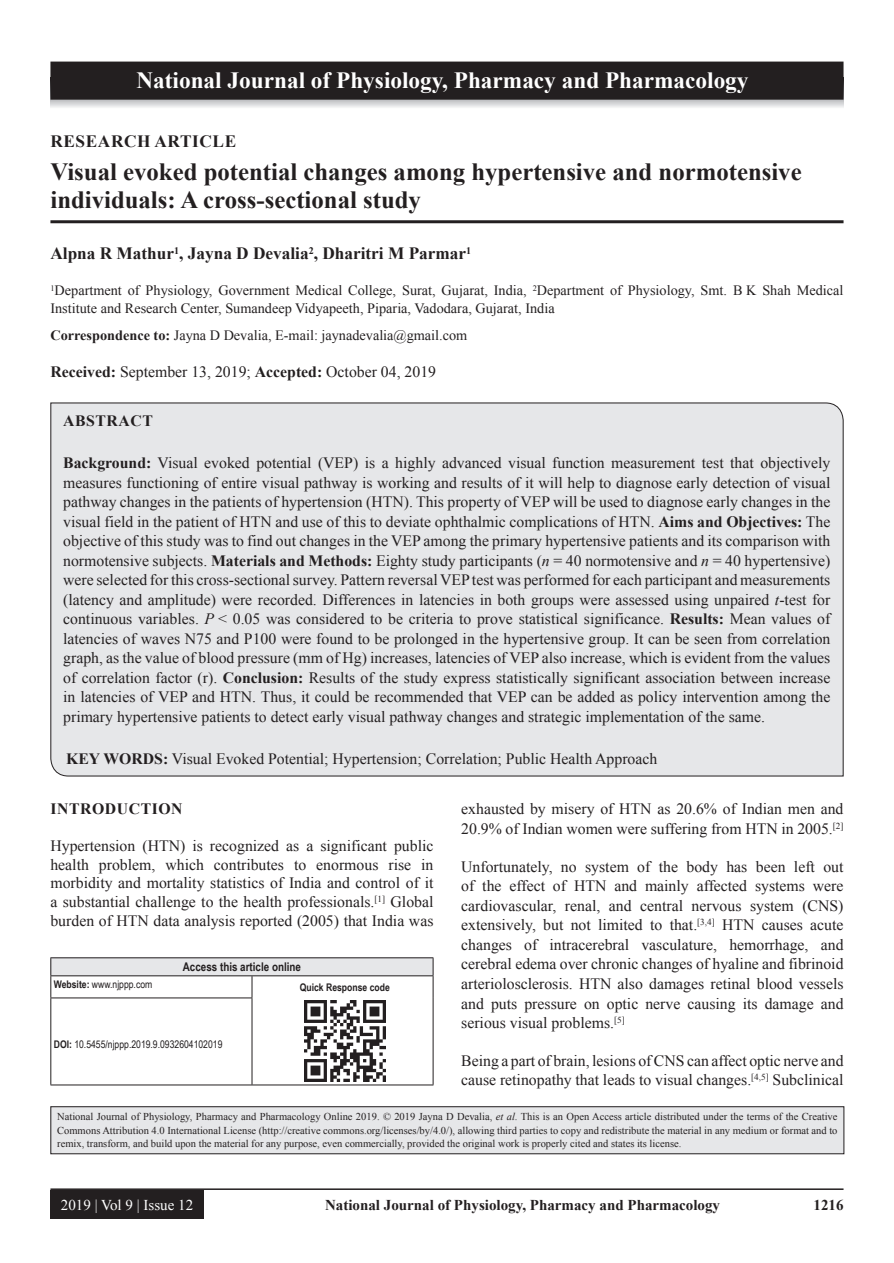
<style>
.page{position:relative;width:894px;height:1263px;background:#fff}
.page>*{position:absolute;margin:0;border:0;box-sizing:border-box;transform-origin:0 0}
.AT{font:700 24.75px/28.5px "Times New Roman";color:#231f20}
.JN_1{font:700 23.25px "Times New Roman";color:#fff}
.AU{font:700 17.25px "Times New Roman";color:#231f20}
.AH{font:700 17.25px "Times New Roman";letter-spacing:.035em;color:#231f20}
.ABS{font:15.75px/19.5px "Times New Roman";color:#231f20;text-align:justify}
.TX{font:15.75px/19.6px "Times New Roman";color:#231f20;text-align:justify}
.KWD{font:15.75px "Times New Roman";color:#231f20}
.TX-2{font:700 15.75px "Times New Roman";letter-spacing:.035em;color:#231f20}
.ABSH{font:700 15.75px "Times New Roman";letter-spacing:.035em;color:#231f20}
.RF{font:700 15px "Times New Roman";color:#231f20}
.RF_VOL{font:15px "Times New Roman";color:#fff}
.AFF{font:14.25px/18px "Times New Roman";color:#231f20}
.ADD{font:14.25px "Times New Roman";color:#231f20}
.AAO{font:700 12px "Arial Narrow";color:#231f20}
.JN_TX{font:10.5px/13.5px "Times New Roman";color:#231f20;text-align:justify}
.Web{font:10.5px "Arial Narrow";color:#231f20}
.QR{font:700 10.5px "Arial Narrow";color:#231f20}
.s1{font-weight:700}
.s2{font-style:italic}
</style>
<div class="page">
<hr style="left:50px;top:1188px;width:793px;height:1px;background:#231f20">
<div style="left:50px;top:1190px;width:153px;height:28px;background:#231f20"></div>
<hr style="left:50px;top:220px;width:793px;height:3px;background:#231f20">
<div style="left:50px;top:402px;width:793px;height:374px;background:#e6e7e9"></div>
<div style="left:51px;top:957px;width:382px;height:18px;background:#e6e7e9"></div>
<svg style="left:251px;top:976px;width:1px;height:21px"></svg>
<hr style="left:50px;top:997px;width:202px;height:1px;background:#231f20">
<hr style="left:50px;top:998px;width:1px;height:86px;background:#231f20">
<hr style="left:251px;top:998px;width:1px;height:86px;background:#231f20">
<hr style="left:50px;top:1084px;width:202px;height:1px;background:#231f20">
<hr style="left:432px;top:998px;width:1px;height:86px;background:#231f20">
<hr style="left:252px;top:1084px;width:181px;height:1px;background:#231f20">
<hr style="left:50px;top:957px;width:202px;height:1px;background:#231f20">
<hr style="left:252px;top:957px;width:181px;height:1px;background:#231f20">
<svg style="left:50px;top:958px;width:1px;height:39px"></svg>
<svg style="left:432px;top:958px;width:1px;height:40px"></svg>
<hr style="left:50px;top:975px;width:202px;height:1px;background:#231f20">
<hr style="left:252px;top:975px;width:181px;height:1px;background:#231f20">
<img style="left:304px;top:1000px;width:81px;height:81px">
<div style="left:51px;top:1106px;width:792px;height:47px;background:#e6e7e9"></div>
<div style="left:50px;top:1106px;width:794px;height:48px;border:1px solid #231f20"></div>
<svg style="left:51px;top:100px;width:792px;height:8px;background:#d9dadc"></svg>
<div style="left:51px;top:62px;width:791px;height:37px;background:#231f20"></div>
<div style="left:50px;top:62px;width:793px;height:38px;border:2px solid #231f20"></div>
<p class="JN_1" style="left:136px;top:64px;width:613px">National Journal of Physiology, Pharmacy and Pharmacology</p>
<p class="AH" style="left:50px;top:128px;width:187px">RESEARCH ARTICLE</p>
<p class="AT" style="left:50px;top:156px;width:752px">Visual evoked potential changes among hypertensive and normotensive individuals: A cross-sectional study</p>
<p class="AU" style="left:50px;top:241px;width:422px">Alpna R Mathur<sup>1</sup>, Jayna D Devalia<sup>2</sup>, Dharitri M Parmar<sup>1</sup></p>
<p class="AFF" style="left:50px;top:281px;width:794px"><sup>1</sup>Department of Physiology, Government Medical College, Surat, Gujarat, India, <sup>2</sup>Department of Physiology, Smt. B K Shah Medical<br>Institute and Research Center, Sumandeep Vidyapeeth, Piparia, Vadodara, Gujarat, India</p>
<p class="ADD" style="left:50px;top:325px;width:418px"><span class="s1">Correspondence to:</span> Jayna D Devalia, E-mail: jaynadevalia@gmail.com</p>
<p class="TX" style="left:50px;top:361px;width:387px"><span class="s1">Received:</span> September 13, 2019; <span class="s1">Accepted:</span> October 04, 2019</p>
<p class="ABSH" style="left:63px;top:409px;width:91px">ABSTRACT</p>
<p class="ABS" style="left:63px;top:452px;width:768px"><span class="s1">Background:</span> Visual evoked potential (VEP) is a highly advanced visual function measurement test that objectively measures functioning of entire visual pathway is working and results of it will help to diagnose early detection of visual pathway changes in the patients of hypertension (HTN). This property of VEP will be used to diagnose early changes in the visual field in the patient of HTN and use of this to deviate ophthalmic complications of HTN. <span class="s1">Aims and Objectives:</span> The objective of this study was to find out changes in the VEP among the primary hypertensive patients and its comparison with normotensive subjects. <span class="s1">Materials and Methods:</span> Eighty study participants (<span class="s2">n</span> = 40 normotensive and <span class="s2">n</span> = 40 hypertensive) were selected for this cross-sectional survey. Pattern reversal VEP test was performed for each participant and measurements (latency and amplitude) were recorded. Differences in latencies in both groups were assessed using unpaired <span class="s2">t</span>-test for continuous variables. <span class="s2">P</span> &lt; 0.05 was considered to be criteria to prove statistical significance. <span class="s1">Results:</span> Mean values of latencies of waves N75 and P100 were found to be prolonged in the hypertensive group. It can be seen from correlation graph, as the value of blood pressure (mm of Hg) increases, latencies of VEP also increase, which is evident from the values of correlation factor (r). <span class="s1">Conclusion:</span> Results of the study express statistically significant association between increase in latencies of VEP and HTN. Thus, it could be recommended that VEP can be added as policy intervention among the primary hypertensive patients to detect early visual pathway changes and strategic implementation of the same.</p>
<p class="KWD" style="left:66px;top:747px;width:592px"><span class="s1">KEY WORDS:</span> Visual Evoked Potential; Hypertension; Correlation; Public Health Approach</p>
<p class="TX-2" style="left:50px;top:797px;width:134px">INTRODUCTION</p>
<p class="TX" style="left:50px;top:835px;width:384px;line-height:18.8px">Hypertension (HTN) is recognized as a significant public health problem, which contributes to enormous rise in morbidity and mortality statistics of India and control of it a substantial challenge to the health professionals.<sup>[1]</sup> Global burden of HTN data analysis reported (2005) that India was</p>
<p class="AAO" style="left:183px;top:958px;width:120px">Access this article online</p>
<p class="Web" style="left:54px;top:976px;width:100px"><span class="s1">Website:</span> www.njppp.com</p>
<p class="QR" style="left:300px;top:979px;width:91px">Quick Response code</p>
<p class="TX" style="left:461px;top:798px;width:383px">exhausted by misery of HTN as 20.6% of Indian men and<br>20.9% of Indian women were suffering from HTN in 2005.<sup>[2]</sup></p>
<p class="TX" style="left:461px;top:856px;width:383px">Unfortunately, no system of the body has been left out of the effect of HTN and mainly affected systems were cardiovascular, renal, and central nervous system (CNS) extensively, but not limited to that.<sup>[3,4]</sup> HTN causes acute changes of intracerebral vasculature, hemorrhage, and cerebral edema over chronic changes of hyaline and fibrinoid arteriolosclerosis. HTN also damages retinal blood vessels and puts pressure on optic nerve causing its damage and serious visual problems.<sup>[5]</sup></p>
<p class="TX" style="left:461px;top:1050px;width:383px">Being a part of brain, lesions of CNS can affect optic nerve and cause retinopathy that leads to visual changes.<sup>[4,5]</sup> Subclinical</p>
<p class="Web" style="left:54px;top:1037px;width:170px"><span class="s1">DOI:</span> 10.5455/njppp.2019.9.0932604102019</p>
<p class="JN_TX" style="left:57px;top:1109px;width:781px">National Journal of Physiology, Pharmacy and Pharmacology Online 2019. © 2019 Jayna D Devalia, <span class="s2">et al</span>. This is an Open Access article distributed under the terms of the Creative Commons Attribution 4.0 International License (http://creative commons.org/licenses/by/4.0/), allowing third parties to copy and redistribute the material in any medium or format and to remix, transform, and build upon the material for any purpose, even commercially, provided the original work is properly cited and states its license.</p>
<p class="RF_VOL" style="left:61px;top:1193px;width:134px">2019 | Vol 9 | Issue 12</p>
<p class="RF" style="left:325px;top:1194px;width:396px">National Journal of Physiology, Pharmacy and Pharmacology</p>
<p class="RF" style="left:813px;top:1194px;width:31px">1216</p>
</div>
